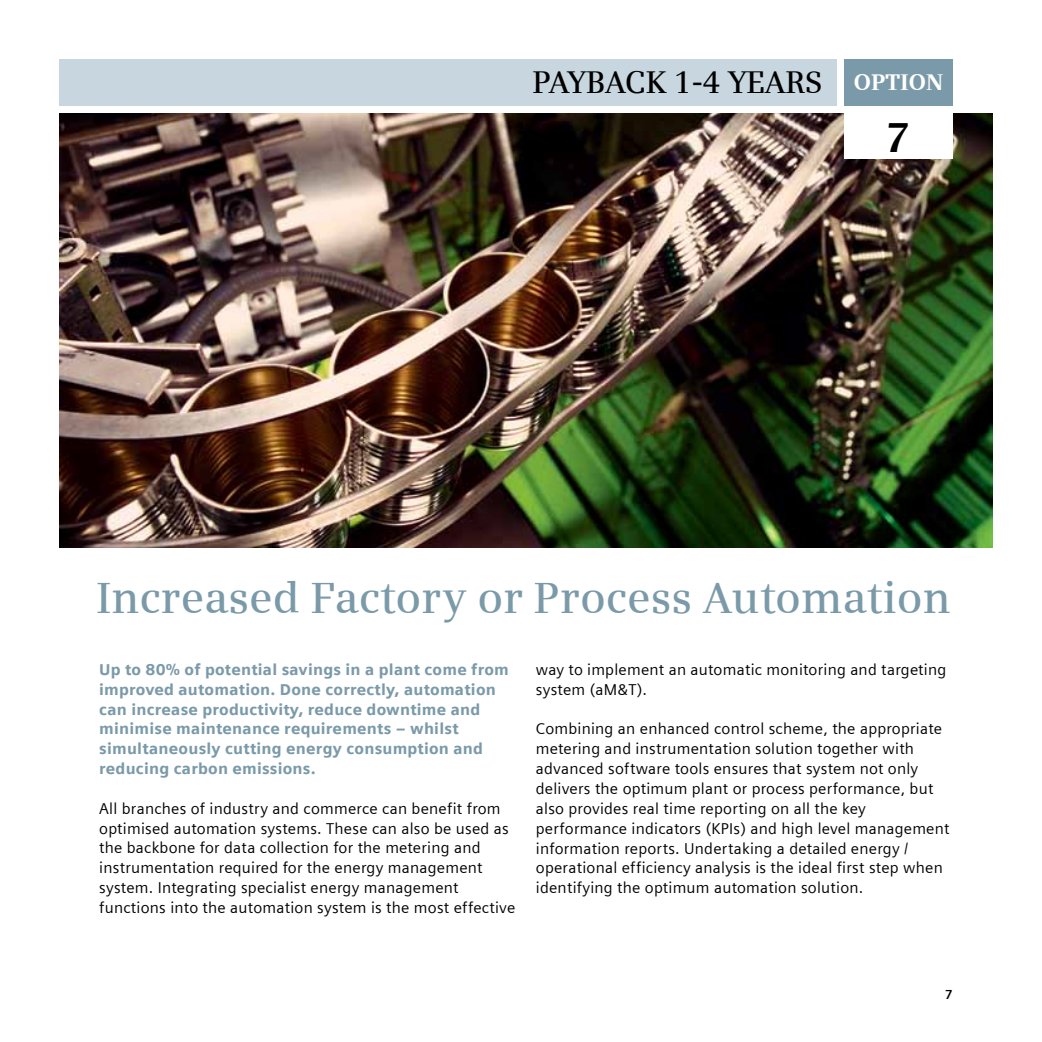
<style>
.page{position:relative;width:1042px;height:1042px;background:#fff}
.page>*{position:absolute;margin:0;border:0;box-sizing:border-box;transform-origin:0 0}
.t1{font:600 43.75px "Siemens Serif";color:#7b9aa9}
.t2{font:600 42px "Siemens Serif";color:#000}
.t3{font:600 31.5px "Siemens Serif";letter-spacing:-.01em;color:#000}
.t4{font:600 22.75px "Siemens Serif";letter-spacing:-.01em;color:#fff}
.t5{font:15.75px/19.8px "Siemens Sans";letter-spacing:.015em;color:#000}
.t6{font:900 15.75px/19.8px "Siemens Sans";letter-spacing:.015em;color:#7b9aa9}
.t7{font:700 13.12px "Siemens Sans";color:#000}
</style>
<div class="page">
<img style="left:60px;top:113px;width:932px;height:434px">
<div style="left:60px;top:60px;width:777px;height:46px;background:#c8d7df"></div>
<div style="left:844px;top:60px;width:108px;height:46px;background:#7b9aa9"></div>
<div style="left:844px;top:113px;width:108px;height:46px;background:#fff"></div>
<h3 class="t3" style="left:532px;top:64px;width:292px">PAYBACK 1-4 YEARS</h3>
<h3 class="t4" style="left:853px;top:69px;width:91px">OPTION</h3>
<h2 class="t2" style="left:886px;top:112px;width:26px">7</h2>
<h1 class="t1" style="left:96px;top:572px;width:856px">Increased Factory or Process Automation</h1>
<p class="t6" style="left:99px;top:659px;width:411px">Up to 80% of potential savings in a plant come from improved automation. Done correctly, automation can increase productivity, reduce downtime and minimise maintenance requirements – whilst simultaneously cutting energy consumption and reducing carbon emissions.</p>
<p class="t5" style="left:99px;top:798px;width:418px">All branches of industry and commerce can benefit from optimised automation systems. These can also be used as the backbone for data collection for the metering and instrumentation required for the energy management system. Integrating specialist energy management functions into the automation system is the most effective</p>
<p class="t5" style="left:536px;top:659px;width:412px">way to implement an automatic monitoring and targeting system (aM&amp;T).</p>
<p class="t5" style="left:536px;top:719px;width:415px">Combining an enhanced control scheme, the appropriate metering and instrumentation solution together with advanced software tools ensures that system not only delivers the optimum plant or process performance, but also provides real time reporting on all the key performance indicators (KPIs) and high level management information reports. Undertaking a detailed energy / operational efficiency analysis is the ideal first step when identifying the optimum automation solution.</p>
<p class="t7" style="left:945px;top:987px;width:9px">7</p>
</div>
